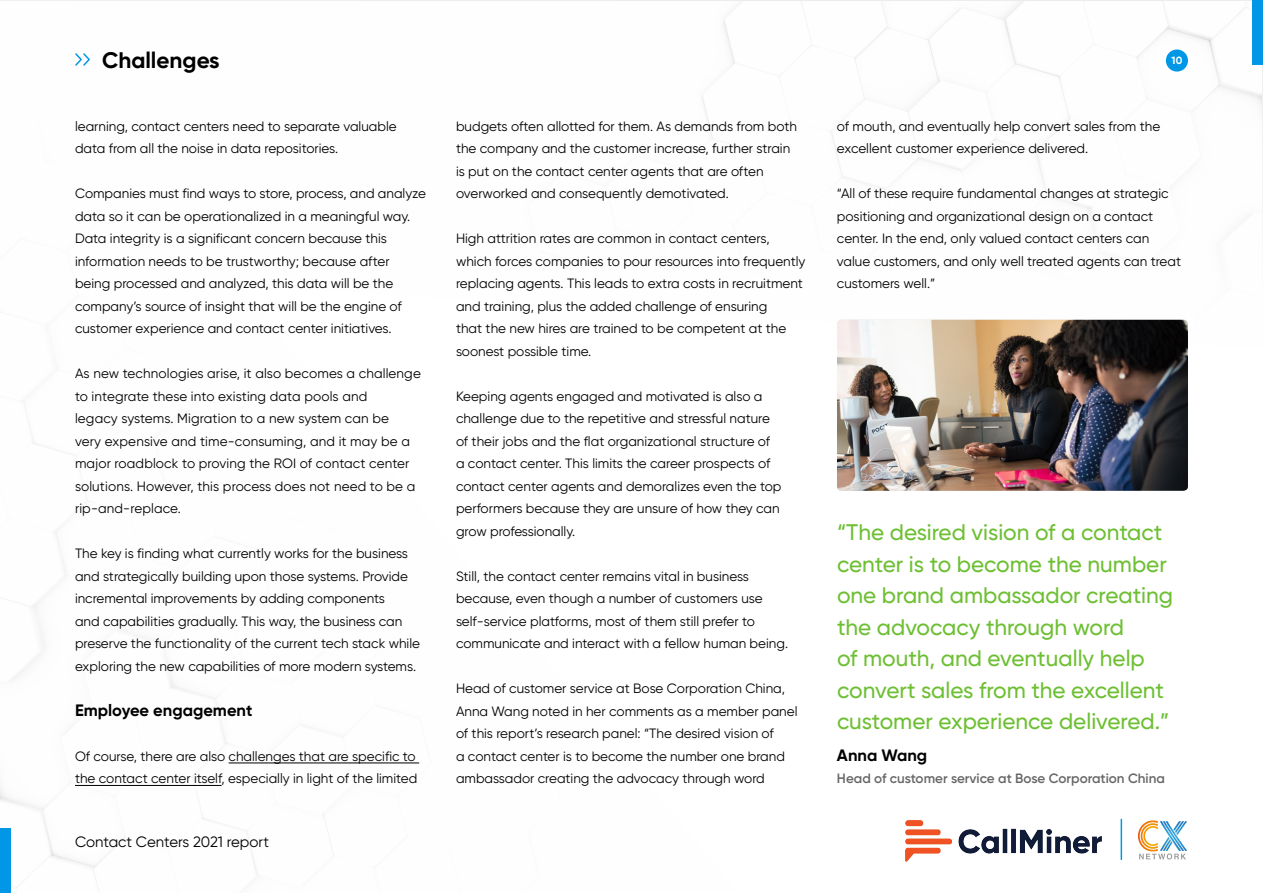
<style>
.page{position:relative;width:1263px;height:893px;background:#fff}
.page>*{position:absolute;margin:0;border:0;box-sizing:border-box;transform-origin:0 0}
.t1{font:500 22.5px/31.5px "Gilroy";color:#6dbf32}
.t2{font:700 22.5px "Gilroy";color:#000}
.t3{font:700 16.5px "Gilroy";color:#000}
.t4{font:15px "Gilroy";color:#000}
.t5{font:13.5px/22.5px "Gilroy";color:#000}
.t6{font:600 13.5px "Gilroy";color:#666}
.t7{font:700 10.5px "Gilroy";color:#fff}
</style>
<div class="page">
<div style="left:1252px;top:0;width:11px;height:64px;background:#0098e6"></div>
<div style="left:0;top:828px;width:10px;height:65px;background:#0098e6"></div>
<div style="left:1166px;top:50px;width:22px;height:22px;background:#0098e6;border-radius:50%"></div>
<hr style="left:1120px;top:819px;width:2px;height:40px;background:#0098e6">
<svg style="left:1139px;top:821px;width:48px;height:38px"></svg>
<img style="left:1138px;top:820px;width:20px;height:32px">
<svg style="left:75px;top:53px;width:15px;height:13px"></svg>
<img style="left:837px;top:320px;width:351px;height:171px">
<svg style="left:228px;top:755px;width:192px;height:9px"></svg>
<div style="left:75px;top:770px;width:151px;height:18px;background:linear-gradient(to right,#fcfcfc,#fcfcfc)"></div>
<img style="left:905px;top:820px;width:197px;height:41px">
<p class="t2" style="left:102px;top:46px;width:119px">Challenges</p>
<p class="t5" style="left:75px;top:114px;width:323px">learning, contact centers need to separate valuable data from all the noise in data repositories.</p>
<p class="t5" style="left:75px;top:182px;width:352px">Companies must find ways to store, process, and analyze data so it can be operationalized in a meaningful way.<br>Data integrity is a significant concern because this information needs to be trustworthy; because after being processed and analyzed, this data will be the company’s source of insight that will be the engine of customer experience and contact center initiatives.</p>
<p class="t5" style="left:75px;top:362px;width:347px">As new technologies arise, it also becomes a challenge to integrate these into existing data pools and<br>legacy systems. Migration to a new system can be<br>very expensive and time-consuming, and it may be a major roadblock to proving the ROI of contact center solutions. However, this process does not need to be a rip-and-replace.</p>
<p class="t5" style="left:75px;top:542px;width:347px">The key is finding what currently works for the business and strategically building upon those systems. Provide incremental improvements by adding components<br>and capabilities gradually. This way, the business can preserve the functionality of the current tech stack while exploring the new capabilities of more modern systems.</p>
<p class="t3" style="left:75px;top:699px;width:179px">Employee engagement</p>
<p class="t5" style="left:75px;top:744px;width:344px">Of course, there are also challenges that are specific to the contact center itself, especially in light of the limited</p>
<p class="t4" style="left:75px;top:832px;width:195px">Contact Centers 2021 report</p>
<p class="t5" style="left:456px;top:114px;width:343px">budgets often allotted for them. As demands from both the company and the customer increase, further strain is put on the contact center agents that are often overworked and consequently demotivated.</p>
<p class="t5" style="left:456px;top:227px;width:351px">High attrition rates are common in contact centers, which forces companies to pour resources into frequently replacing agents. This leads to extra costs in recruitment and training, plus the added challenge of ensuring<br>that the new hires are trained to be competent at the soonest possible time.</p>
<p class="t5" style="left:456px;top:384px;width:327px">Keeping agents engaged and motivated is also a challenge due to the repetitive and stressful nature of their jobs and the flat organizational structure of a contact center. This limits the career prospects of contact center agents and demoralizes even the top performers because they are unsure of how they can grow professionally.</p>
<p class="t5" style="left:456px;top:565px;width:334px">Still, the contact center remains vital in business because, even though a number of customers use self-service platforms, most of them still prefer to communicate and interact with a fellow human being.</p>
<p class="t5" style="left:456px;top:677px;width:343px">Head of customer service at Bose Corporation China, Anna Wang noted in her comments as a member panel of this report’s research panel: “The desired vision of<br>a contact center is to become the number one brand ambassador creating the advocacy through word</p>
<p class="t7" style="left:1171px;top:54px;width:12px">10</p>
<p class="t5" style="left:837px;top:115px;width:325px">of mouth, and eventually help convert sales from the excellent customer experience delivered.</p>
<p class="t5" style="left:837px;top:182px;width:346px">“All of these require fundamental changes at strategic positioning and organizational design on a contact center. In the end, only valued contact centers can value customers, and only well treated agents can treat customers well.”</p>
<p class="t1" style="left:837px;top:517px;width:337px">“The desired vision of a contact center is to become the number one brand ambassador creating the advocacy through word<br>of mouth, and eventually help convert sales from the excellent customer experience delivered.”</p>
<p class="t3" style="left:837px;top:745px;width:92px">Anna Wang</p>
<p class="t6" style="left:837px;top:770px;width:329px">Head of customer service at Bose Corporation China</p>
</div>
